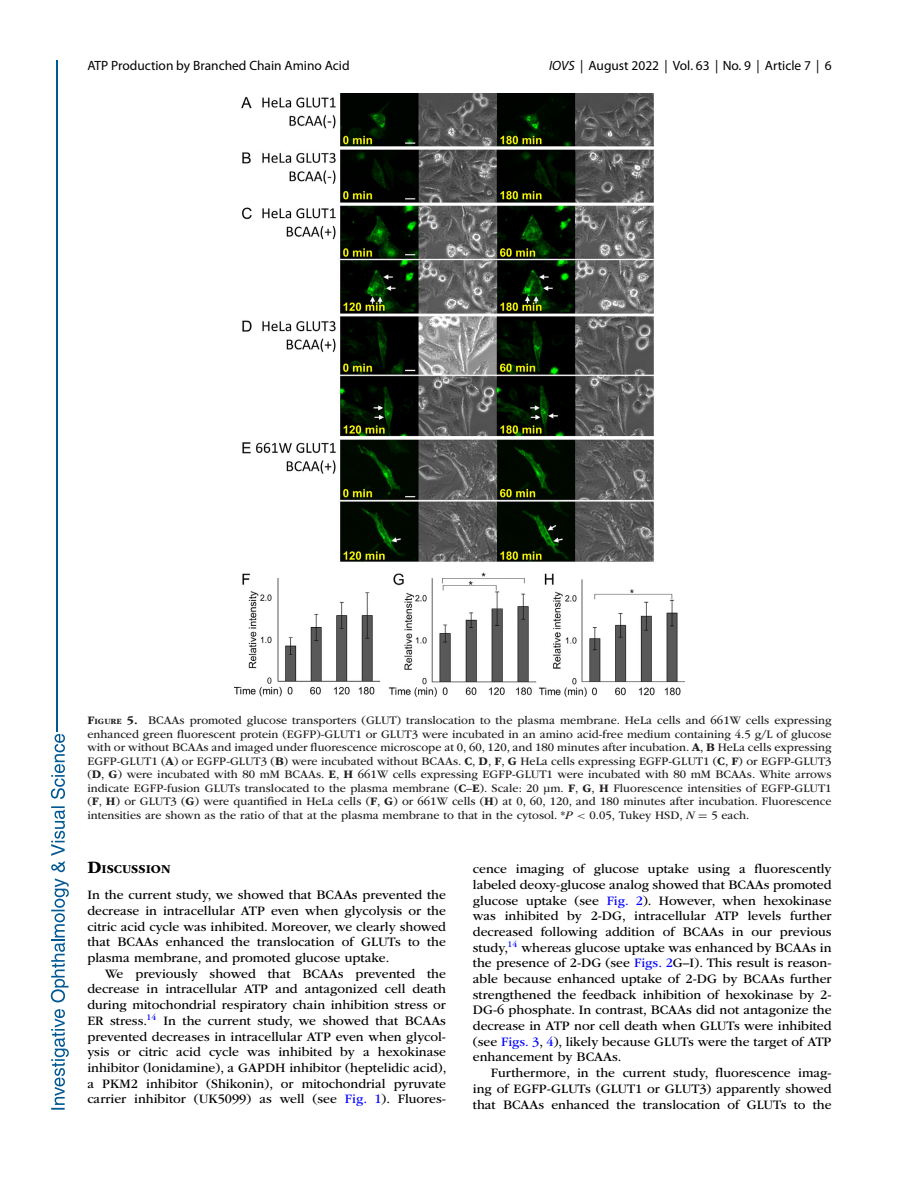
<style>
.page{position:relative;width:918px;height:1188px;background:#fff}
.page>*{position:absolute;margin:0;border:0;box-sizing:border-box;transform-origin:0 0}
.t1{font:13.5px/15.8px "ITC Garamond Std";color:#000;text-align:justify}
.t2{font:13.5px "Myriad Pro";color:#000}
.t3{font:700 12.6px "ITC Garamond Std";color:#000}
.t4{font:12px/13.5px "ITC Garamond Std";color:#231f20;text-align:justify}
.s1{font-style:italic}
.s2{font-weight:700}
.s3{font-weight:700;font-size:8.4px}
.s4{font-family:"RMTMI"}
.s5{font-family:"MTSY"}
.s6{font-size:18px}
.s7{color:#00f}
</style>
<div class="page">
<hr style="left:57px;top:60px;width:1px;height:672px;background:#005892">
<svg style="left:51px;top:734px;width:18px;height:376px"></svg>
<img style="left:234px;top:93px;width:450px;height:603px">
<p class="t2" style="left:87px;top:60px;width:264px">ATP Production by Branched Chain Amino Acid</p>
<p class="t2" style="left:549px;top:60px;width:284px"><span class="s1">IOVS</span> | August 2022 | Vol. 63 | No. 9 | Article 7 | 6</p>
<p class="t4" style="left:87px;top:715px;width:746px"><span class="s2">F</span><span class="s3">IGURE</span> <span class="s2">5.</span> BCAAs promoted glucose transporters (GLUT) translocation to the plasma membrane. HeLa cells and 661W cells expressing enhanced green fluorescent protein (EGFP)-GLUT1 or GLUT3 were incubated in an amino acid-free medium containing 4.5 g/L of glucose with or without BCAAs and imaged under fluorescence microscope at 0, 60, 120, and 180 minutes after incubation. <span class="s2">A</span>, <span class="s2">B</span> HeLa cells expressing EGFP-GLUT1 (<span class="s2">A</span>) or EGFP-GLUT3 (<span class="s2">B</span>) were incubated without BCAAs. <span class="s2">C</span>, <span class="s2">D</span>, <span class="s2">F</span>, <span class="s2">G</span> HeLa cells expressing EGFP-GLUT1 (<span class="s2">C</span>, <span class="s2">F</span>) or EGFP-GLUT3 (<span class="s2">D</span>, <span class="s2">G</span>) were incubated with 80 mM BCAAs. <span class="s2">E</span>, <span class="s2">H</span> 661W cells expressing EGFP-GLUT1 were incubated with 80 mM BCAAs. White arrows indicate EGFP-fusion GLUTs translocated to the plasma membrane (<span class="s2">C</span>–<span class="s2">E</span>). Scale: 20 μm. <span class="s2">F</span>, <span class="s2">G</span>, <span class="s2">H</span> Fluorescence intensities of EGFP-GLUT1 (<span class="s2">F</span>, <span class="s2">H</span>) or GLUT3 (<span class="s2">G</span>) were quantified in HeLa cells (<span class="s2">F</span>, <span class="s2">G</span>) or 661W cells (<span class="s2">H</span>) at 0, 60, 120, and 180 minutes after incubation. Fluorescence intensities are shown as the ratio of that at the plasma membrane to that in the cytosol. *<span class="s1">P</span> <span class="s4">&lt;</span> 0.05, Tukey HSD, <span class="s1">N</span> <span class="s5">=</span> 5 each.</p>
<p class="t3" style="left:87px;top:864px;width:85px"><span class="s6">D</span>ISCUSSION</p>
<p class="t1" style="left:87px;top:888px;width:360px">In the current study, we showed that BCAAs prevented the decrease in intracellular ATP even when glycolysis or the citric acid cycle was inhibited. Moreover, we clearly showed that BCAAs enhanced the translocation of GLUTs to the plasma membrane, and promoted glucose uptake.</p>
<p class="t1" style="left:87px;top:967px;width:361px;text-indent:18px">We previously showed that BCAAs prevented the decrease in intracellular ATP and antagonized cell death during mitochondrial respiratory chain inhibition stress or ER stress.<sup>14</sup> In the current study, we showed that BCAAs prevented decreases in intracellular ATP even when glycol&shy;ysis or citric acid cycle was inhibited by a hexokinase inhibitor (lonidamine), a GAPDH inhibitor (heptelidic acid), a PKM2 inhibitor (Shikonin), or mitochondrial pyruvate carrier inhibitor (UK5099) as well (see <span class="s7">Fig. 1</span>). Fluores-</p>
<p class="t1" style="left:473px;top:862px;width:360px">cence imaging of glucose uptake using a fluorescently labeled deoxy-glucose analog showed that BCAAs promoted glucose uptake (see <span class="s7">Fig. 2</span>). However, when hexokinase was inhibited by 2-DG, intracellular ATP levels further decreased following addition of BCAAs in our previous study,<sup>14</sup> whereas glucose uptake was enhanced by BCAAs in the presence of 2-DG (see <span class="s7">Figs. 2</span>G–I). This result is reason&shy;able because enhanced uptake of 2-DG by BCAAs further strengthened the feedback inhibition of hexokinase by 2- DG-6 phosphate. In contrast, BCAAs did not antagonize the decrease in ATP nor cell death when GLUTs were inhibited (see <span class="s7">Figs. 3</span>, <span class="s7">4</span>), likely because GLUTs were the target of ATP enhancement by BCAAs.</p>
<p class="t1" style="left:473px;top:1066px;width:360px;text-indent:18px">Furthermore, in the current study, fluorescence imag&shy;ing of EGFP-GLUTs (GLUT1 or GLUT3) apparently showed that BCAAs enhanced the translocation of GLUTs to the</p>
</div>
